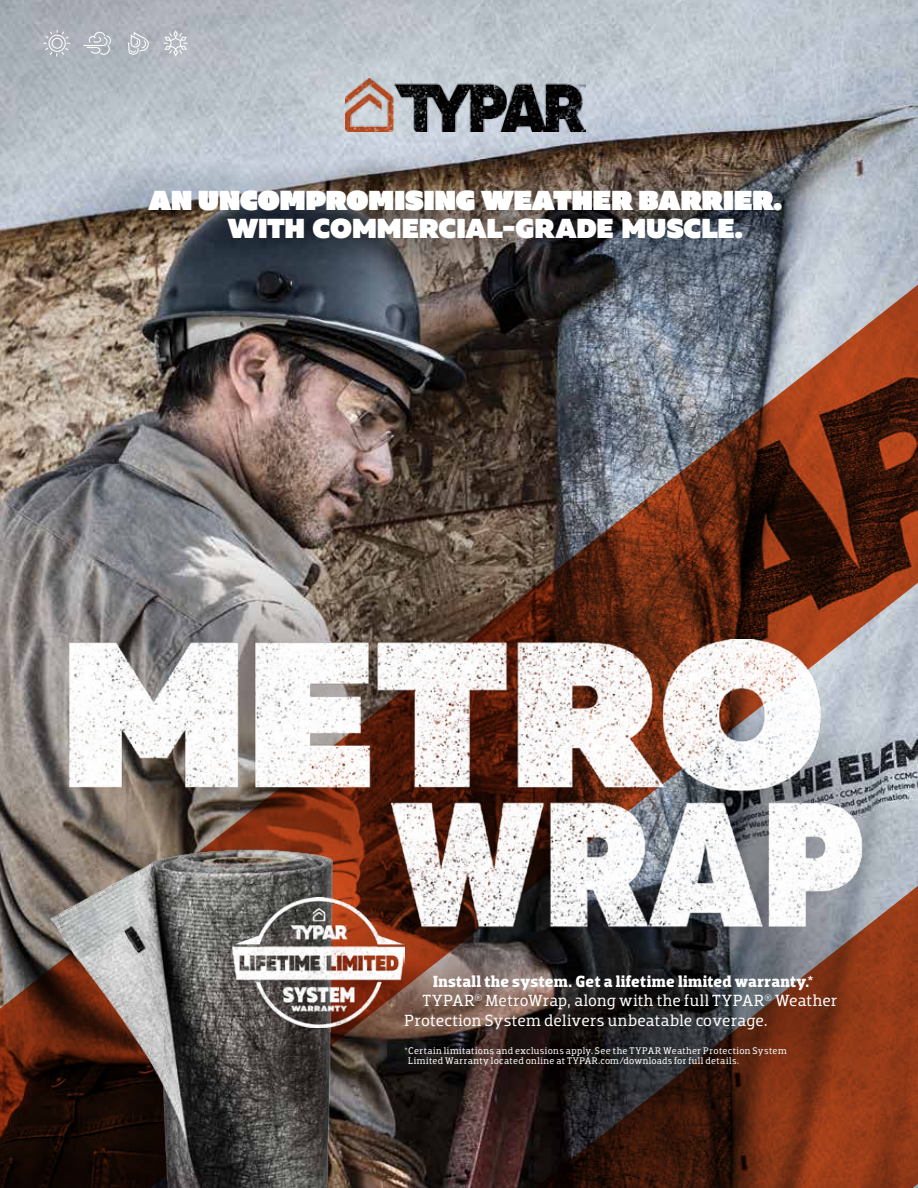
<style>
.page{position:relative;width:918px;height:1188px;background:#fff}
.page>*{position:absolute;margin:0;border:0;box-sizing:border-box;transform-origin:0 0}
.t1{font:900 27.45px "Muller";color:#fff}
.t2{font:800 27.45px "Muller";letter-spacing:-.005em;color:#fff}
.t3{font:16.5px "Dobra Slab";letter-spacing:.015em;color:#fff}
.t4{font:700 16.5px "Dobra Slab";letter-spacing:.02em;color:#fff}
.t5{font:9.75px/9.8px "Dobra Slab";letter-spacing:.035em;color:#fff}
</style>
<div class="page">
<img style="left:0;top:0;width:918px;height:274px">
<img style="left:0;top:274px;width:918px;height:914px">
<svg style="left:333px;top:934px;width:585px;height:254px;background:#502f24"></svg>
<img style="left:50px;top:934px;width:283px;height:254px">
<img style="left:345px;top:79px;width:241px;height:53px">
<svg style="left:44px;top:30px;width:26px;height:27px"></svg>
<svg style="left:83px;top:32px;width:28px;height:23px"></svg>
<svg style="left:128px;top:32px;width:21px;height:23px"></svg>
<svg style="left:164px;top:30px;width:24px;height:26px"></svg>
<img style="left:0;top:639px;width:918px;height:295px">
<img style="left:233px;top:897px;width:172px;height:131px">
<h1 class="t1" style="left:148px;top:183px;width:635px">AN UNCOMPROMISING WEATHER BARRIER.</h1>
<h1 class="t2" style="left:227px;top:211px;width:517px">WITH COMMERCIAL-GRADE MUSCLE.</h1>
<h2 class="t4" style="left:433px;top:971px;width:382px">Install the system. Get a lifetime limited warranty.*</h2>
<h2 class="t3" style="left:423px;top:991px;width:417px">TYPAR<sup>®</sup> MetroWrap, along with the full TYPAR<sup>®</sup> Weather</h2>
<h2 class="t3" style="left:405px;top:1010px;width:364px">Protection System delivers unbeatable coverage.</h2>
<p class="t5" style="left:408px;top:1046px;width:380px;text-indent:-4px">*Certain limitations and exclusions apply. See the TYPAR Weather Protection System<br>Limited Warranty located online at TYPAR.com/downloads for full details.</p>
</div>
